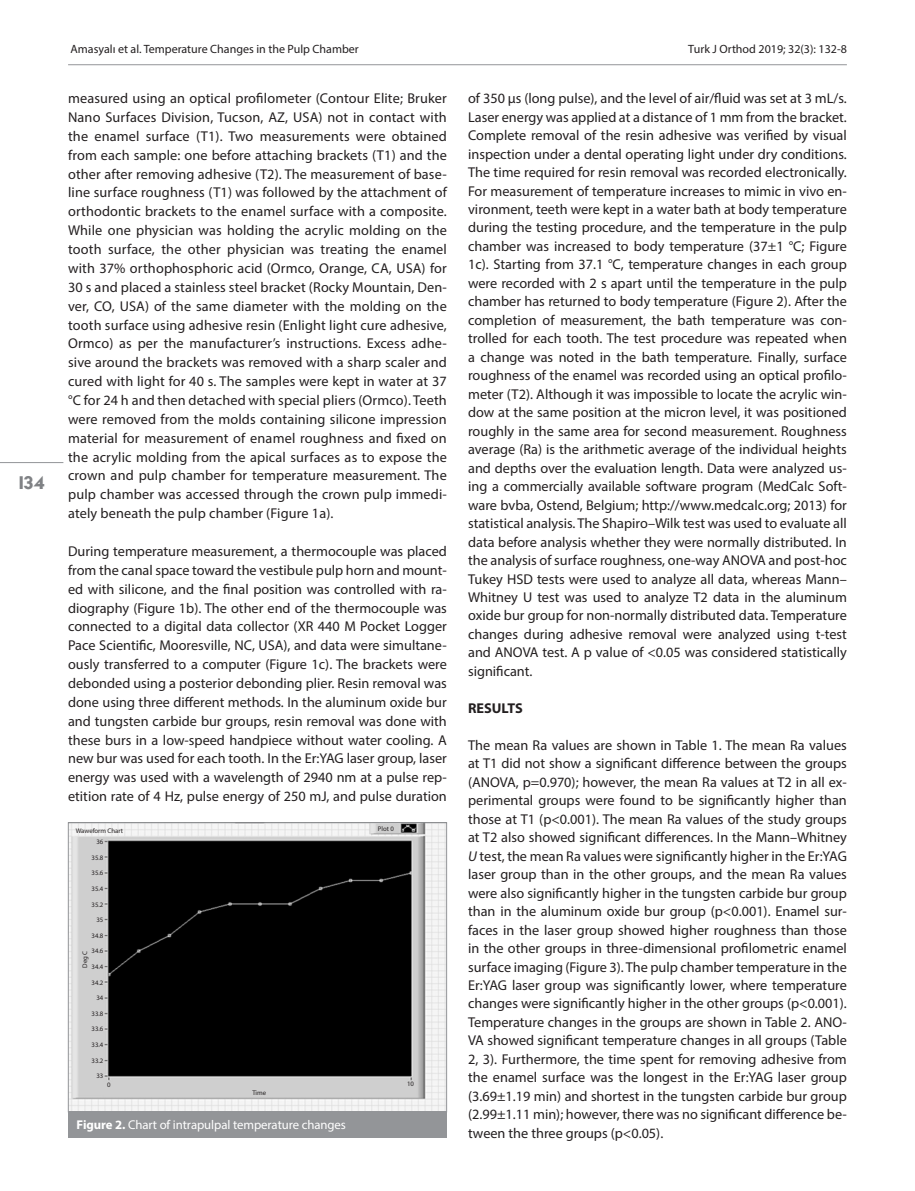
<style>
.page{position:relative;width:915px;height:1191px;background:#fff}
.page>*{position:absolute;margin:0;border:0;box-sizing:border-box;transform-origin:0 0}
.t1{font:18px "billcorporatenarrow super";color:#808285}
.t2{font:14.25px/18.5px "Myriad Pro";color:#231f20;text-align:justify}
.t3{font:700 14.25px "Myriad Pro";color:#231f20}
.t4{font:12.75px "Myriad Pro";letter-spacing:-.005em;color:#fff}
.t5{font:12px "Myriad Pro";color:#231f20}
.t6{font:6.75px "Myriad Pro";color:#231f20}
.s1{font-weight:700}
.s2{font-style:italic}
</style>
<div class="page">
<hr style="left:68px;top:64px;width:778px;height:1px;background:#939598">
<hr style="left:0;top:462px;width:63px;height:1px;background:#939598">
<img style="left:70px;top:824px;width:374px;height:286px">
<div style="left:68px;top:822px;width:378px;height:290px;border:1px solid #939598"></div>
<div style="left:68px;top:1111px;width:378px;height:26px;background:#939598"></div>
<p class="t1" style="left:19px;top:470px;width:27px">134</p>
<p class="t5" style="left:71px;top:42px;width:289px">Amasyalı et al. Temperature Changes in the Pulp Chamber</p>
<p class="t5" style="left:688px;top:42px;width:160px">Turk J Orthod 2019; 32(3): 132-8</p>
<p class="t2" style="left:68px;top:89px;width:380px;line-height:18.9px">measured using an optical profilometer (Contour Elite; Bruker Nano Surfaces Division, Tucson, AZ, USA) not in contact with the enamel surface (T1). Two measurements were obtained from each sample: one before attaching brackets (T1) and the other after removing adhesive (T2). The measurement of base&shy;line surface roughness (T1) was followed by the attachment of orthodontic brackets to the enamel surface with a composite.<br>While one physician was holding the acrylic molding on the tooth surface, the other physician was treating the enamel with 37% orthophosphoric acid (Ormco, Orange, CA, USA) for 30 s and placed a stainless steel bracket (Rocky Mountain, Den&shy;ver, CO, USA) of the same diameter with the molding on the tooth surface using adhesive resin (Enlight light cure adhesive, Ormco) as per the manufacturer’s instructions. Excess adhe&shy;sive around the brackets was removed with a sharp scaler and cured with light for 40 s. The samples were kept in water at 37 °C for 24 h and then detached with special pliers (Ormco). Teeth were removed from the molds containing silicone impression material for measurement of enamel roughness and fixed on the acrylic molding from the apical surfaces as to expose the crown and pulp chamber for temperature measurement. The pulp chamber was accessed through the crown pulp immedi&shy;ately beneath the pulp chamber (Figure 1a).</p>
<p class="t2" style="left:68px;top:541px;width:380px;line-height:18.9px">During temperature measurement, a thermocouple was placed from the canal space toward the vestibule pulp horn and mount&shy;ed with silicone, and the final position was controlled with ra&shy;diography (Figure 1b). The other end of the thermocouple was connected to a digital data collector (XR 440 M Pocket Logger Pace Scientific, Mooresville, NC, USA), and data were simultane&shy;ously transferred to a computer (Figure 1c). The brackets were debonded using a posterior debonding plier. Resin removal was done using three different methods. In the aluminum oxide bur and tungsten carbide bur groups, resin removal was done with these burs in a low-speed handpiece without water cooling. A new bur was used for each tooth. In the Er:YAG laser group, laser energy was used with a wavelength of 2940 nm at a pulse rep&shy;etition rate of 4 Hz, pulse energy of 250 mJ, and pulse duration</p>
<p class="t6" style="left:76px;top:826px;width:49px">Waweform Chart</p>
<p class="t6" style="left:378px;top:825px;width:17px">Plot 0</p>
<p class="t6" style="left:96px;top:837px;width:8px">36</p>
<p class="t6" style="left:92px;top:853px;width:13px">35.8</p>
<p class="t6" style="left:92px;top:869px;width:13px">35.6</p>
<p class="t6" style="left:92px;top:884px;width:13px">35.4</p>
<p class="t6" style="left:92px;top:900px;width:13px">35.2</p>
<p class="t6" style="left:96px;top:915px;width:8px">35</p>
<p class="t6" style="left:92px;top:931px;width:13px">34.8</p>
<p class="t6" style="left:92px;top:947px;width:13px">34.6</p>
<p class="t6" style="left:92px;top:962px;width:13px">34.4</p>
<p class="t6" style="left:92px;top:978px;width:13px">34.2</p>
<p class="t6" style="left:96px;top:993px;width:8px">34</p>
<p class="t6" style="left:92px;top:1009px;width:13px">33.8</p>
<p class="t6" style="left:92px;top:1025px;width:13px">33.6</p>
<p class="t6" style="left:92px;top:1040px;width:13px">33.4</p>
<p class="t6" style="left:92px;top:1056px;width:13px">33.2</p>
<p class="t6" style="left:96px;top:1071px;width:8px">33</p>
<p class="t6" style="left:81px;top:967px;width:19px;rotate:-90deg">Deg C</p>
<p class="t6" style="left:107px;top:1080px;width:5px">0</p>
<p class="t6" style="left:407px;top:1079px;width:8px">10</p>
<p class="t6" style="left:252px;top:1088px;width:15px">Time</p>
<p class="t4" style="left:77px;top:1117px;width:271px"><span class="s1">Figure 2.</span> Chart of intrapulpal temperature changes</p>
<p class="t2" style="left:468px;top:89px;width:380px">of 350 μs (long pulse), and the level of air/fluid was set at 3 mL/s.<br>Laser energy was applied at a distance of 1 mm from the bracket.<br>Complete removal of the resin adhesive was verified by visual inspection under a dental operating light under dry conditions.<br>The time required for resin removal was recorded electronically.<br>For measurement of temperature increases to mimic in vivo en&shy;vironment, teeth were kept in a water bath at body temperature during the testing procedure, and the temperature in the pulp chamber was increased to body temperature (37±1 °C; Figure 1c). Starting from 37.1 °C, temperature changes in each group were recorded with 2 s apart until the temperature in the pulp chamber has returned to body temperature (Figure 2). After the completion of measurement, the bath temperature was con&shy;trolled for each tooth. The test procedure was repeated when a change was noted in the bath temperature. Finally, surface roughness of the enamel was recorded using an optical profilo&shy;meter (T2). Although it was impossible to locate the acrylic win&shy;dow at the same position at the micron level, it was positioned roughly in the same area for second measurement. Roughness average (Ra) is the arithmetic average of the individual heights and depths over the evaluation length. Data were analyzed us&shy;ing a commercially available software program (MedCalc Soft&shy;ware bvba, Ostend, Belgium; http://www.medcalc.org; 2013) for statistical analysis. The Shapiro–Wilk test was used to evaluate all data before analysis whether they were normally distributed. In the analysis of surface roughness, one-way ANOVA and post-hoc Tukey HSD tests were used to analyze all data, whereas Mann– Whitney U test was used to analyze T2 data in the aluminum oxide bur group for non-normally distributed data. Temperature changes during adhesive removal were analyzed using t-test and ANOVA test. A p value of &lt;0.05 was considered statistically significant.</p>
<p class="t3" style="left:468px;top:699px;width:56px">RESULTS</p>
<p class="t2" style="left:468px;top:735px;width:380px">The mean Ra values are shown in Table 1. The mean Ra values at T1 did not show a significant difference between the groups (ANOVA, p=0.970); however, the mean Ra values at T2 in all ex&shy;perimental groups were found to be significantly higher than those at T1 (p&lt;0.001). The mean Ra values of the study groups at T2 also showed significant differences. In the Mann–Whitney <span class="s2">U</span> test, the mean Ra values were significantly higher in the Er:YAG laser group than in the other groups, and the mean Ra values were also significantly higher in the tungsten carbide bur group than in the aluminum oxide bur group (p&lt;0.001). Enamel sur&shy;faces in the laser group showed higher roughness than those in the other groups in three-dimensional profilometric enamel surface imaging (Figure 3). The pulp chamber temperature in the Er:YAG laser group was significantly lower, where temperature changes were significantly higher in the other groups (p&lt;0.001).<br>Temperature changes in the groups are shown in Table 2. ANO-VA showed significant temperature changes in all groups (Table 2, 3). Furthermore, the time spent for removing adhesive from the enamel surface was the longest in the Er:YAG laser group (3.69±1.19 min) and shortest in the tungsten carbide bur group (2.99±1.11 min); however, there was no significant difference be&shy;tween the three groups (p&lt;0.05).</p>
</div>
